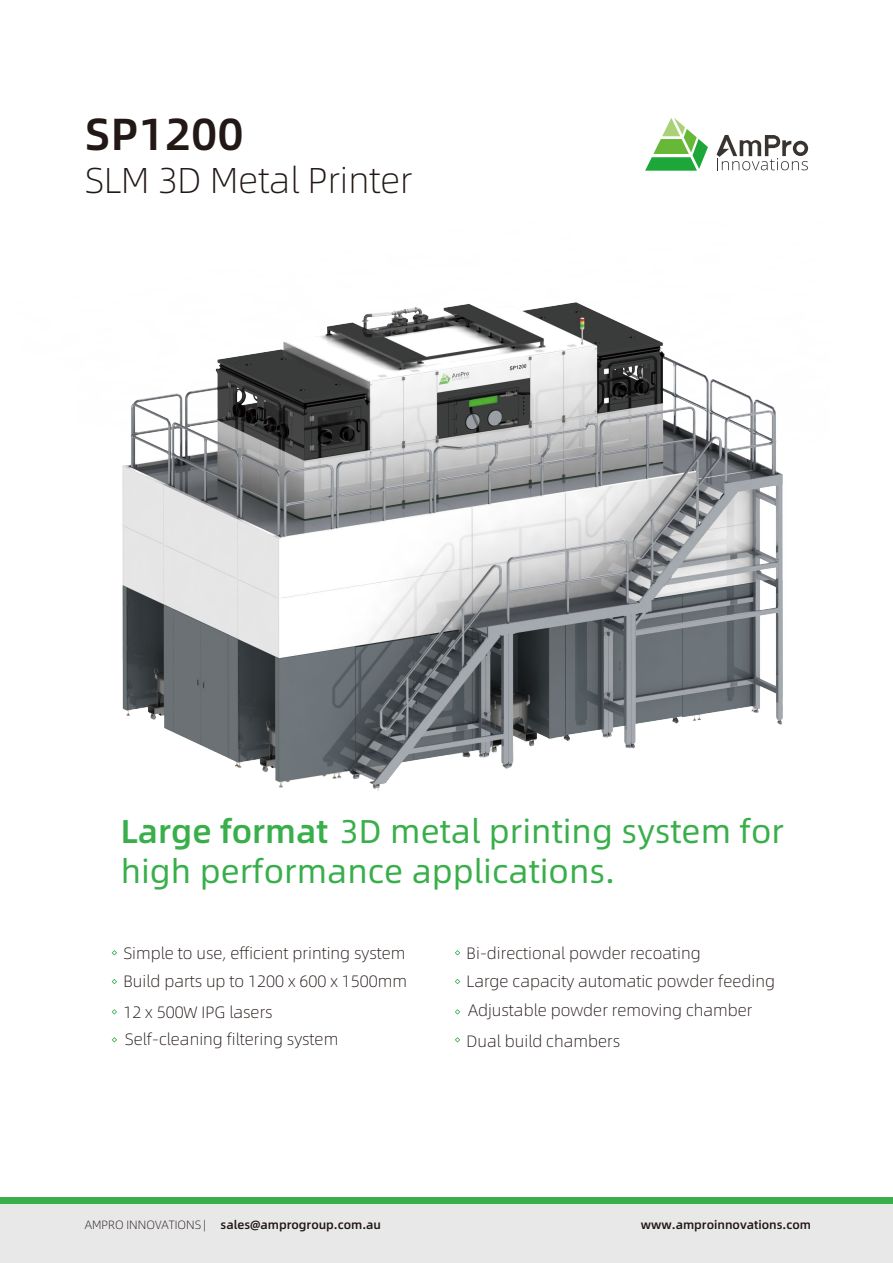
<style>
.page{position:relative;width:893px;height:1263px;background:#fff}
.page>*{position:absolute;margin:0;border:0;box-sizing:border-box;transform-origin:0 0}
.t1{font:45px "Alibaba Pu Hui Ti M";color:#221815}
.t2{font:36px "Alibaba Pu Hui Ti L";color:#221815}
.t3{font:33px "Alibaba Pu Hui Ti R";color:#38af4a}
.t4{font:16.5px "Alibaba Pu Hui Ti L";color:#221815}
.t5{font:12px "Alibaba Pu Hui Ti M";color:#221815}
.s1{font-family:"Alibaba Pu Hui Ti M"}
.s2{font-family:"Alibaba Pu Hui Ti L"}
</style>
<div class="page">
<svg style="left:112px;top:950px;width:5px;height:5px"></svg>
<svg style="left:455px;top:950px;width:5px;height:5px"></svg>
<svg style="left:112px;top:979px;width:5px;height:5px"></svg>
<svg style="left:455px;top:979px;width:5px;height:5px"></svg>
<svg style="left:112px;top:1009px;width:5px;height:5px"></svg>
<svg style="left:112px;top:1037px;width:5px;height:5px"></svg>
<svg style="left:455px;top:1037px;width:5px;height:5px"></svg>
<svg style="left:455px;top:1009px;width:5px;height:5px"></svg>
<div style="left:0;top:1203px;width:893px;height:60px;background:#e8e8e8"></div>
<div style="left:0;top:1197px;width:893px;height:6px;background:#38af4a"></div>
<svg style="left:645px;top:118px;width:63px;height:53px"></svg>
<svg style="left:717px;top:135px;width:91px;height:35px"></svg>
<img style="left:122px;top:302px;width:661px;height:489px">
<h1 class="t1" style="left:85px;top:99px;width:161px">SP1200</h1>
<h2 class="t2" style="left:85px;top:154px;width:329px">SLM 3D Metal Printer</h2>
<h3 class="t3" style="left:121px;top:807px;width:665px"><span class="s1">Large format</span> 3D metal printing system for</h3>
<h3 class="t3" style="left:121px;top:846px;width:496px">high performance applications.</h3>
<p class="t4" style="left:123px;top:940px;width:284px">Simple to use, efficient printing system</p>
<p class="t4" style="left:467px;top:940px;width:236px">Bi-directional powder recoating</p>
<p class="t4" style="left:123px;top:969px;width:285px">Build parts up to 1200 x 600 x 1500mm</p>
<p class="t4" style="left:467px;top:969px;width:310px">Large capacity automatic powder feeding</p>
<p class="t4" style="left:123px;top:1000px;width:151px">12 x 500W IPG lasers</p>
<p class="t4" style="left:468px;top:998px;width:286px">Adjustable powder removing chamber</p>
<p class="t4" style="left:125px;top:1027px;width:215px">Self-cleaning filtering system</p>
<p class="t4" style="left:467px;top:1028px;width:155px">Dual build chambers</p>
<p class="t5" style="left:85px;top:1216px;width:298px"><span class="s2">AMPRO INNOVATIONS |</span> sales@amprogroup.com.au</p>
<p class="t5" style="left:641px;top:1216px;width:172px">www.amproinnovations.com</p>
</div>
